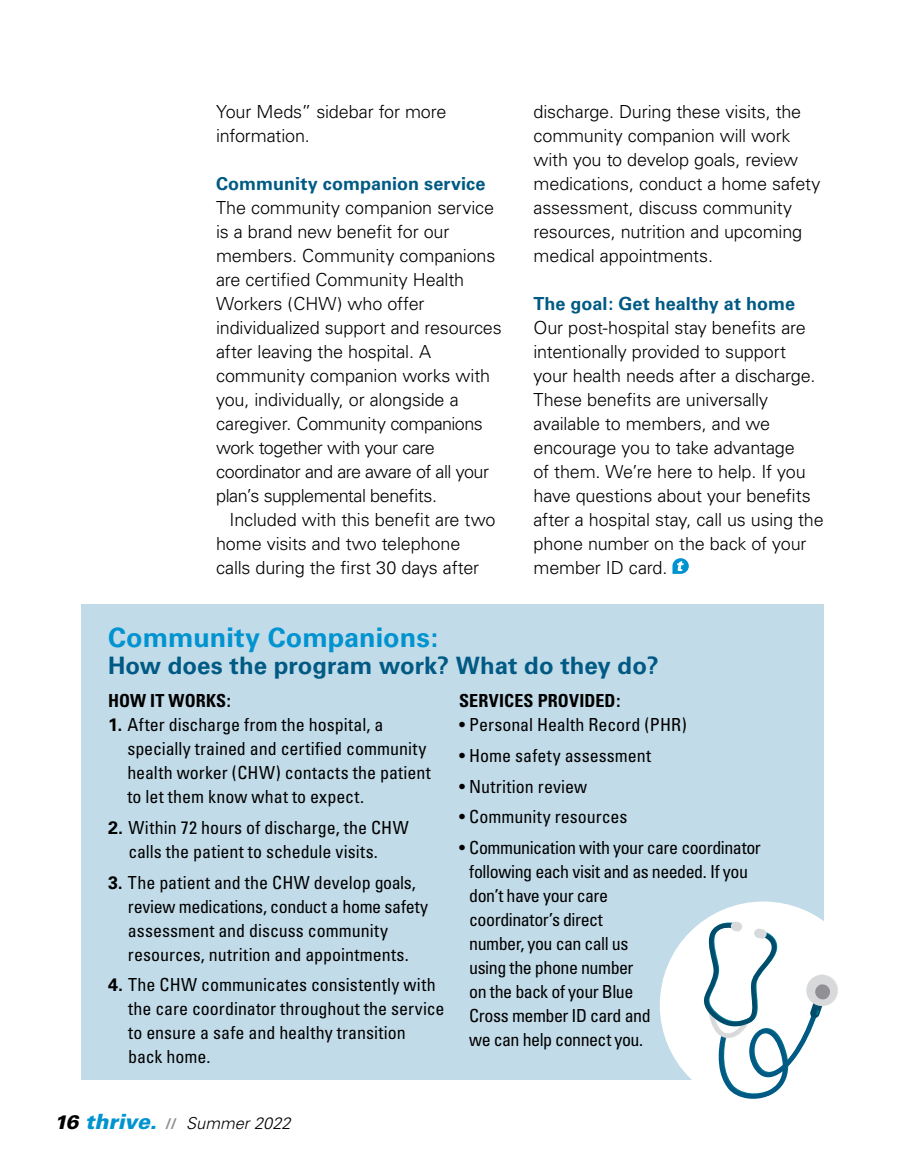
<style>
.page{position:relative;width:905px;height:1161px;background:#fff}
.page>*{position:absolute;margin:0;border:0;box-sizing:border-box;transform-origin:0 0}
.t1{font:700 27px "Univers";color:#0093d0}
.t2{font:700 24px "Univers";color:#005a84}
.t3{font:300 18px/24px "Univers";letter-spacing:-.01em;color:#000}
.t4{font:condensed 18px/24px "Univers";letter-spacing:-.005em;color:#000}
.t5{font:condensed 18px/24px "Univers";letter-spacing:-.03em;color:#000}
.t6{font:700 18px "Univers";color:#005a84}
.t7{font:700 condensed 18px "Univers";letter-spacing:.005em;color:#000}
.t8{font:italic 300 16.5px "Univers";color:#000}
.s1{font-weight:700;font-stretch:normal}
.s2{font-weight:900;font-size:19.5px}
.s3{font-weight:900;font-size:21px;color:#0093d0}
.s4{font-weight:700;font-style:normal;font-size:15px;color:#919195}
</style>
<div class="page">
<svg style="left:672px;top:558px;width:16px;height:16px"></svg>
<div style="left:81px;top:604px;width:743px;height:476px;background:#c2dbe8"></div>
<div style="left:659px;top:902px;width:207px;height:206px;background:#fff;border-radius:50%"></div>
<svg style="left:703px;top:922px;width:135px;height:177px"></svg>
<p class="t3" style="left:216px;top:100px;width:232px">Your Meds” sidebar for more information.</p>
<p class="t6" style="left:216px;top:173px;width:271px">Community companion service</p>
<p class="t3" style="left:216px;top:196px;width:287px">The community companion service is a brand new benefit for our members. Community companions are certified Community Health<br>Workers (CHW) who offer individualized support and resources after leaving the hospital. A community companion works with you, individually, or alongside a caregiver. Community companions work together with your care coordinator and are aware of all your plan’s supplemental benefits.</p>
<p class="t3" style="left:216px;top:507px;width:281px;text-indent:14px">Included with this benefit are two home visits and two telephone calls during the first 30 days after</p>
<p class="t3" style="left:533px;top:99px;width:288px">discharge. During these visits, the community companion will work with you to develop goals, review medications, conduct a home safety assessment, discuss community resources, nutrition and upcoming medical appointments.</p>
<p class="t6" style="left:533px;top:293px;width:263px">The goal: Get healthy at home</p>
<p class="t3" style="left:533px;top:315px;width:292px">Our post-hospital stay benefits are intentionally provided to support your health needs after a discharge.<br>These benefits are universally available to members, and we encourage you to take advantage<br>of them. We’re here to help. If you have questions about your benefits after a hospital stay, call us using the phone number on the back of your member ID card.</p>
<h1 class="t1" style="left:108px;top:621px;width:332px">Community Companions:</h1>
<h2 class="t2" style="left:108px;top:651px;width:552px">How does the program work? What do they do?</h2>
<p class="t7" style="left:108px;top:690px;width:124px">HOW IT WORKS:</p>
<p class="t4" style="left:127px;top:713px;width:305px;text-indent:-19px"><span class="s1">1.</span> After discharge from the hospital, a specially trained and certified community health worker (CHW) contacts the patient to let them know what to expect.</p>
<p class="t4" style="left:108px;top:815px;width:302px;text-align:center"><span class="s1">2.</span> Within 72 hours of discharge, the CHW calls the patient to schedule visits.</p>
<p class="t4" style="left:128px;top:870px;width:302px;text-indent:-20px"><span class="s1">3.</span> The patient and the CHW develop goals, review medications, conduct a home safety assessment and discuss community resources, nutrition and appointments.</p>
<p class="t4" style="left:128px;top:973px;width:318px;text-indent:-20px"><span class="s1">4.</span> The CHW communicates consistently with the care coordinator throughout the service to ensure a safe and healthy transition back home.</p>
<p class="t7" style="left:459px;top:690px;width:163px">SERVICES PROVIDED:</p>
<p class="t4" style="left:459px;top:712px;width:229px">• Personal Health Record (PHR)</p>
<p class="t4" style="left:459px;top:743px;width:193px">• Home safety assessment</p>
<p class="t4" style="left:459px;top:774px;width:129px">• Nutrition review</p>
<p class="t4" style="left:459px;top:805px;width:170px">• Community resources</p>
<p class="t5" style="left:469px;top:835px;width:293px;text-indent:-10px">• Communication with your care coordinator following each visit and as needed. If you don’t have your care<br>coordinator’s direct<br>number, you can call us<br>using the phone number<br>on the back of your Blue<br>Cross member ID card and<br>we can help connect you.</p>
<p class="t8" style="left:54px;top:1113px;width:238px"><span class="s2">16</span> <span class="s3">thrive.</span> <span class="s4">//</span> Summer 2022</p>
</div>
